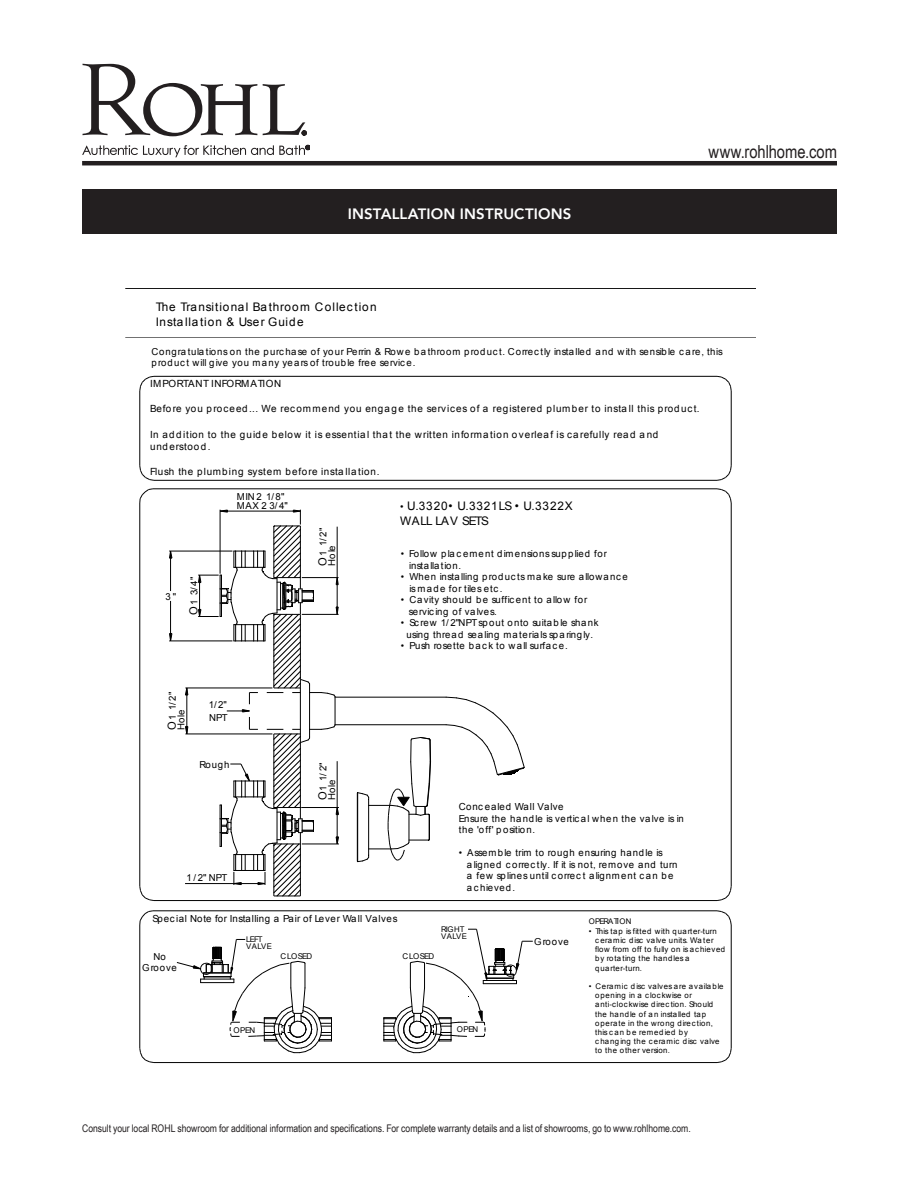
<style>
.page{position:relative;width:918px;height:1188px;background:#fff}
.page>*{position:absolute;margin:0;border:0;box-sizing:border-box;transform-origin:0 0}
.t1{font:18px "Arial Narrow";letter-spacing:-.005em;color:#231f20}
.Product_Title_Bar{font:800 15px "Avenir";letter-spacing:.01em;color:#fff}
.t2{font:11.85px/15.1px "Arial";letter-spacing:.07em;color:#000}
.t3{font:10.5px "Arial Narrow";color:#231f20}
.t4{font:9.9px/12.5px "Arial";letter-spacing:.08em;color:#000}
.t5{font:9.9px "Arial";letter-spacing:.045em;color:#000}
.t6{font:9.75px "Arial";letter-spacing:.045em;color:#000}
.t7{font:9.6px/11.2px "Arial";letter-spacing:.07em;color:#000}
.t8{font:7.95px "Arial";letter-spacing:-.07em;color:#000}
.t9{font:7.8px/9.1px "Arial";letter-spacing:.075em;color:#000}
.t10{font:7.8px/9.1px "Arial";letter-spacing:.04em;color:#000}
.t11{font:7.8px "Arial";letter-spacing:-.02em;color:#000}
.s1{font-size:11.1px}
.s2{font-size:9.9px}
</style>
<div class="page">
<svg style="left:82px;top:64px;width:175px;height:72px"></svg>
<svg style="left:263px;top:84px;width:44px;height:51px"></svg>
<svg style="left:82px;top:145px;width:228px;height:12px"></svg>
<hr style="left:82px;top:161px;width:755px;height:4px;background:#231f20">
<div style="left:82px;top:189px;width:755px;height:44px;background:#231f20"></div>
<hr style="left:125px;top:337px;width:631px;height:1px;background:#000">
<hr style="left:140px;top:391px;width:1px;height:75px;background:#000">
<hr style="left:731px;top:391px;width:1px;height:75px;background:#000">
<hr style="left:140px;top:503px;width:1px;height:383px;background:#000">
<svg style="left:139px;top:1048px;width:15px;height:15px"></svg>
<hr style="left:154px;top:1062px;width:563px;height:1px;background:#000">
<hr style="left:731px;top:503px;width:1px;height:383px;background:#000">
<svg style="left:717px;top:1048px;width:15px;height:15px"></svg>
<hr style="left:125px;top:289px;width:631px;height:1px;background:#000">
<svg style="left:185px;top:726px;width:2px;height:8px"></svg>
<svg style="left:185px;top:689px;width:2px;height:7px"></svg>
<hr style="left:185px;top:734px;width:87px;height:1px;background:#000">
<hr style="left:185px;top:688px;width:87px;height:1px;background:#000">
<hr style="left:187px;top:688px;width:1px;height:46px;background:#000">
<hr style="left:185px;top:883px;width:80px;height:1px;background:#000">
<svg style="left:169px;top:552px;width:3px;height:7px"></svg>
<svg style="left:169px;top:633px;width:3px;height:8px"></svg>
<hr style="left:169px;top:551px;width:63px;height:1px;background:#000">
<hr style="left:169px;top:641px;width:63px;height:1px;background:#000">
<hr style="left:170px;top:551px;width:1px;height:40px;background:#000">
<hr style="left:170px;top:601px;width:1px;height:40px;background:#000">
<hr style="left:335px;top:697px;width:111px;height:1px;background:#000">
<hr style="left:335px;top:724px;width:111px;height:1px;background:#000">
<svg style="left:445px;top:696px;width:80px;height:80px"></svg>
<svg style="left:198px;top:510px;width:141px;height:387px"></svg>
<svg style="left:140px;top:488px;width:13px;height:15px"></svg>
<hr style="left:153px;top:489px;width:564px;height:1px;background:#000">
<svg style="left:717px;top:488px;width:15px;height:15px"></svg>
<hr style="left:154px;top:480px;width:563px;height:1px;background:#000">
<svg style="left:139px;top:465px;width:15px;height:16px"></svg>
<svg style="left:717px;top:465px;width:15px;height:16px"></svg>
<svg style="left:357px;top:737px;width:74px;height:125px"></svg>
<svg style="left:139px;top:886px;width:15px;height:15px"></svg>
<hr style="left:154px;top:900px;width:563px;height:1px;background:#000">
<svg style="left:717px;top:886px;width:15px;height:15px"></svg>
<svg style="left:140px;top:910px;width:13px;height:15px"></svg>
<hr style="left:153px;top:911px;width:564px;height:1px;background:#000">
<svg style="left:717px;top:910px;width:15px;height:15px"></svg>
<hr style="left:140px;top:925px;width:1px;height:123px;background:#000">
<hr style="left:731px;top:925px;width:1px;height:123px;background:#000">
<svg style="left:176px;top:939px;width:156px;height:115px"></svg>
<svg style="left:384px;top:929px;width:149px;height:125px"></svg>
<hr style="left:154px;top:376px;width:563px;height:1px;background:#000">
<svg style="left:139px;top:376px;width:15px;height:15px"></svg>
<svg style="left:717px;top:376px;width:15px;height:15px"></svg>
<p class="Product_Title_Bar" style="left:348px;top:202px;width:225px">INSTALLATION INSTRUCTIONS</p>
<p class="t1" style="left:709px;top:138px;width:130px">www.rohlhome.com</p>
<p class="t2" style="left:156px;top:299px;width:222px">The Transitional Bathroom Collection<br>Installation &amp; User Guide</p>
<p class="t7" style="left:151px;top:346px;width:573px">Congra tula tions on the purchase of your Perrin &amp; Rowe bathroom product. Correctly installed and with sensible care, this product will give you many years of trouble free service.</p>
<p class="t5" style="left:150px;top:377px;width:133px">IMPORTANT INFORMATION</p>
<p class="t4" style="left:150px;top:403px;width:551px">Before you proceed... We recommend you engage the services of a registered plumber to install this product.</p>
<p class="t4" style="left:150px;top:428px;width:510px">In addition to the guide below it is essential that the written information overleaf is carefully read and understood.</p>
<p class="t4" style="left:150px;top:465px;width:231px">Flush the plumbing system before installation.</p>
<p class="t7" style="left:166px;top:591px;width:12px">3"</p>
<p class="t7" style="left:189px;top:615px;width:40px;rotate:-90deg"><span class="s1">O</span> 3/ 4"</p>
<p class="t7" style="left:189px;top:605px;width:7px;rotate:-90deg">1</p>
<p class="t7" style="left:237px;top:493px;width:53px;line-height:8.6px">MIN 2 1/8"<br>MAX 2 3/4"</p>
<p class="t7" style="left:319px;top:566px;width:39px;line-height:8.6px;rotate:-90deg"><span class="s1">O</span> 1/ 2"<br>Hole</p>
<p class="t7" style="left:318px;top:556px;width:7px;rotate:-90deg">1</p>
<p class="t7" style="left:168px;top:730px;width:40px;line-height:8.6px;rotate:-90deg"><span class="s1">O</span> 1/ 2"<br>Hole</p>
<p class="t7" style="left:209px;top:699px;width:20px;line-height:12px">1/ 2"<br>NPT</p>
<p class="t7" style="left:200px;top:759px;width:32px">Rough</p>
<p class="t7" style="left:167px;top:720px;width:7px;rotate:-90deg">1</p>
<p class="t7" style="left:186px;top:873px;width:42px">1 /2" NPT</p>
<p class="t7" style="left:319px;top:800px;width:39px;line-height:8.6px;rotate:-90deg"><span class="s1">O</span> 1/ 2"<br>Hole</p>
<p class="t7" style="left:318px;top:791px;width:7px;rotate:-90deg">1</p>
<p class="t2" style="left:400px;top:498px;width:174px"><span class="s2">•</span> U.3320• U.3321LS • U.3322X<br>WA LL LA V SETS</p>
<p class="t7" style="left:409px;top:549px;width:199px;text-indent:-8px">• Follow placement dimensions supplied for installation.</p>
<p class="t7" style="left:409px;top:572px;width:220px;text-indent:-8px">• When installing products make sure allowance is made for tiles etc.</p>
<p class="t7" style="left:409px;top:595px;width:180px;text-indent:-8px">• Cavity should be sufficent to allow for servicing of valves.</p>
<p class="t7" style="left:401px;top:618px;width:199px;text-align:center">• Screw 1/2"NPT spout onto suitable shank using thread sealing materials sparingly.</p>
<p class="t7" style="left:401px;top:641px;width:169px">• Push rosette back to wall surface.</p>
<p class="t6" style="left:459px;top:801px;width:106px">Concealed Wall Valve</p>
<p class="t7" style="left:459px;top:813px;width:226px">Ensure the handle is vertical when the valve is in the 'off' position.</p>
<p class="t7" style="left:467px;top:847px;width:212px;text-indent:-8px">• Assemble trim to rough ensuring handle is aligned correctly. If it is not, remove and turn a few splines until correc t alignment can be achieved.</p>
<p class="t6" style="left:153px;top:912px;width:247px">Special Note for Installing a Pair of Lever Wall Valves</p>
<p class="t10" style="left:441px;top:926px;width:27px;line-height:7.1px">RIGHT<br>VALVE</p>
<p class="t10" style="left:246px;top:935px;width:18px">LEFT</p>
<p class="t7" style="left:534px;top:936px;width:36px">Groove</p>
<p class="t10" style="left:246px;top:942px;width:27px">VALVE</p>
<p class="t7" style="left:154px;top:951px;width:14px">No</p>
<p class="t8" style="left:403px;top:951px;width:33px">C LOSED</p>
<p class="t7" style="left:142px;top:962px;width:36px">Groove</p>
<p class="t8" style="left:281px;top:951px;width:33px">C LOSED</p>
<p class="t8" style="left:234px;top:1025px;width:23px">OPEN</p>
<p class="t8" style="left:457px;top:1024px;width:23px">OPEN</p>
<p class="t11" style="left:589px;top:916px;width:44px">OPERATION</p>
<p class="t10" style="left:595px;top:927px;width:132px;text-indent:-6px">• This tap is fitted with quarter-turn<br>c eramic disc valve units. Water flow from off to fully on is achieved by rotating the handles a quarter-turn.</p>
<p class="t9" style="left:595px;top:982px;width:130px;text-indent:-6px">• Ceramic disc valves are available opening in a clockwise or anti-cloc kwise direc tion. Should the handle of a n installed tap operate in the wrong direction, this can be remedied by<br>c hang ing the ceramic disc valve to the other version.</p>
<p class="t3" style="left:82px;top:1121px;width:610px">Consult your local ROHL showroom for additional information and specifications. For complete warranty details and a list of showrooms, go to www.rohlhome.com.</p>
</div>
